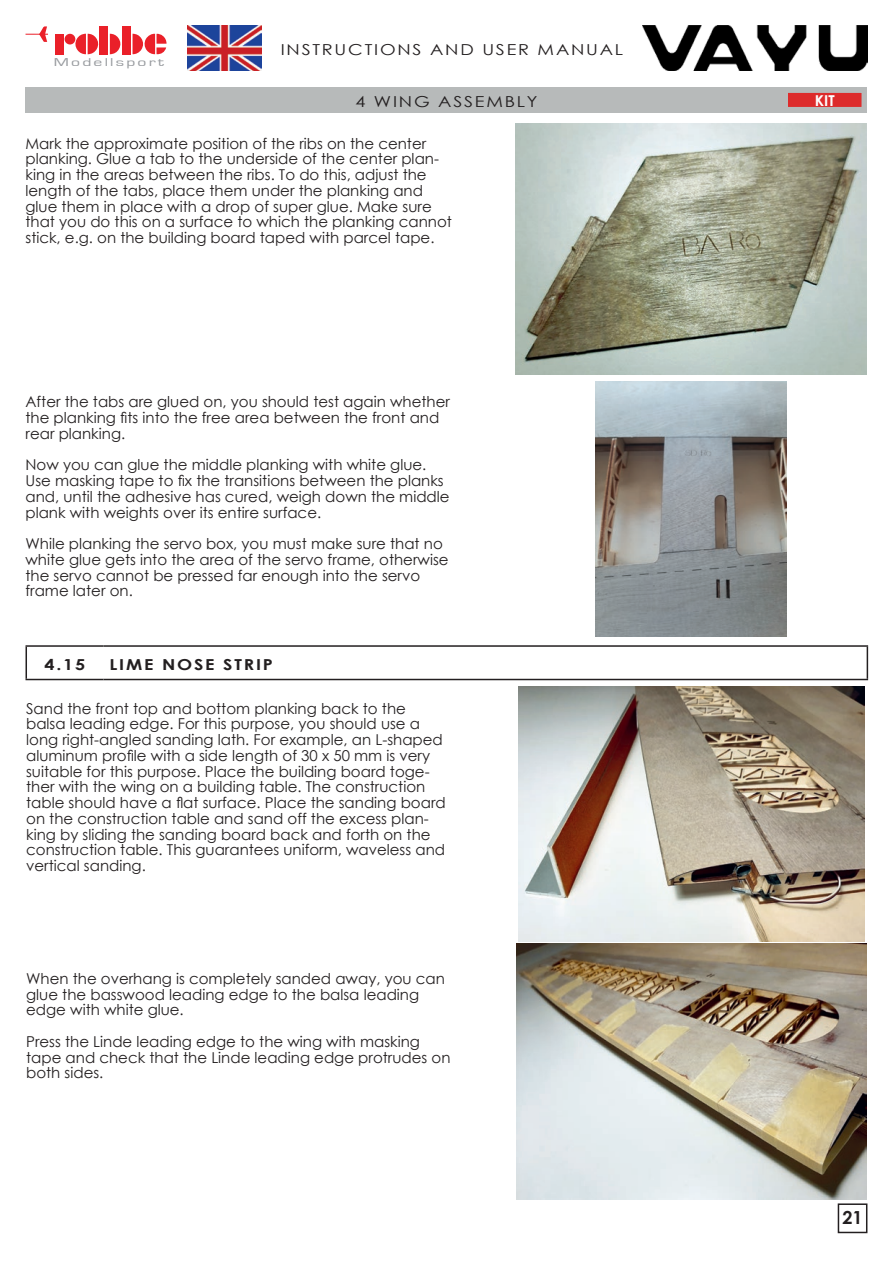
<style>
.page{position:relative;width:893px;height:1263px;background:#fff}
.page>*{position:absolute;margin:0;border:0;box-sizing:border-box;transform-origin:0 0}
.t1{font:700 18px "Century Gothic";color:#231f20}
.t2{font:15.15px "Century Gothic";letter-spacing:.1em;color:#231f20;scale:1.19 1}
.t3{font:700 15.15px "Century Gothic";letter-spacing:.1em;color:#231f20;scale:1.19 1}
.t4{font:15px/15.8px "Century Gothic";color:#231f20}
.t5{font:700 15px "Century Gothic";color:#fff}
.t6{font:11.7px "Eurostile";letter-spacing:.125em;color:#989b9f;scale:1.5 1}
</style>
<div class="page">
<div style="left:838px;top:1203px;width:29px;height:30px;border:2px solid #231f20"></div>
<div style="left:99px;top:26px;width:9px;height:28px;background:#ea2029"></div>
<div style="left:122px;top:26px;width:9px;height:28px;background:#ea2029"></div>
<div style="left:55px;top:34px;width:9px;height:20px;background:#ea2029"></div>
<svg style="left:110px;top:34px;width:11px;height:20px"></svg>
<svg style="left:75px;top:34px;width:24px;height:20px"></svg>
<div style="left:65px;top:34px;width:10px;height:11px;background:#ea2029;border-radius:50%"></div>
<svg style="left:26px;top:26px;width:22px;height:16px"></svg>
<svg style="left:133px;top:33px;width:34px;height:22px"></svg>
<img style="left:187px;top:26px;width:75px;height:45px">
<img style="left:642px;top:26px;width:225px;height:45px">
<div style="left:26px;top:87px;width:841px;height:26px;background:#b7baba"></div>
<div style="left:787px;top:92px;width:75px;height:16px;background:#dd2b2b"></div>
<div style="left:786px;top:91px;width:77px;height:17px;border:2px solid #b7baba"></div>
<img style="left:515px;top:123px;width:351px;height:252px">
<img style="left:595px;top:381px;width:191px;height:255px">
<hr style="left:26px;top:645px;width:77px;height:2px;background:#231f20">
<hr style="left:26px;top:647px;width:1px;height:32px;background:#231f20">
<hr style="left:103px;top:645px;width:765px;height:2px;background:#231f20">
<hr style="left:867px;top:647px;width:1px;height:32px;background:#231f20">
<hr style="left:26px;top:679px;width:77px;height:1px;background:#231f20">
<hr style="left:103px;top:679px;width:765px;height:1px;background:#231f20">
<img style="left:519px;top:686px;width:345px;height:255px">
<img style="left:516px;top:944px;width:350px;height:255px">
<p class="t6" style="left:54px;top:55px;width:75px">Modellsport</p>
<p class="t2" style="left:281px;top:39px;width:289px">INSTRUCTIONS AND USER MANUAL</p>
<p class="t2" style="left:355px;top:91px;width:155px">4 WING ASSEMBLY</p>
<p class="t5" style="left:815px;top:89px;width:21px">KIT</p>
<p class="t4" style="left:26px;top:135px;width:428px">Mark the approximate position of the ribs on the center planking. Glue a tab to the underside of the center plan&shy;king in the areas between the ribs. To do this, adjust the length of the tabs, place them under the planking and glue them in place with a drop of super glue. Make sure that you do this on a surface to which the planking cannot stick, e.g. on the building board taped with parcel tape.</p>
<p class="t4" style="left:26px;top:394px;width:426px">After the tabs are glued on, you should test again whether the planking fits into the free area between the front and rear planking.</p>
<p class="t4" style="left:26px;top:457px;width:426px">Now you can glue the middle planking with white glue.<br>Use masking tape to fix the transitions between the planks and, until the adhesive has cured, weigh down the middle plank with weights over its entire surface.</p>
<p class="t4" style="left:26px;top:535px;width:425px">While planking the servo box, you must make sure that no white glue gets into the area of the servo frame, otherwise the servo cannot be pressed far enough into the servo frame later on.</p>
<p class="t3" style="left:45px;top:652px;width:36px">4.15</p>
<p class="t3" style="left:109px;top:652px;width:139px">LIME NOSE STRIP</p>
<p class="t4" style="left:26px;top:700px;width:421px">Sand the front top and bottom planking back to the balsa leading edge. For this purpose, you should use a long right-angled sanding lath. For example, an L-shaped aluminum profile with a side length of 30 x 50 mm is very suitable for this purpose. Place the building board toge&shy;ther with the wing on a building table. The construction table should have a flat surface. Place the sanding board on the construction table and sand off the excess plan&shy;king by sliding the sanding board back and forth on the construction table. This guarantees uniform, waveless and vertical sanding.</p>
<p class="t4" style="left:26px;top:970px;width:420px">When the overhang is completely sanded away, you can glue the basswood leading edge to the balsa leading edge with white glue.</p>
<p class="t4" style="left:26px;top:1033px;width:426px">Press the Linde leading edge to the wing with masking tape and check that the Linde leading edge protrudes on both sides.</p>
<p class="t1" style="left:842px;top:1204px;width:22px">21</p>
</div>
